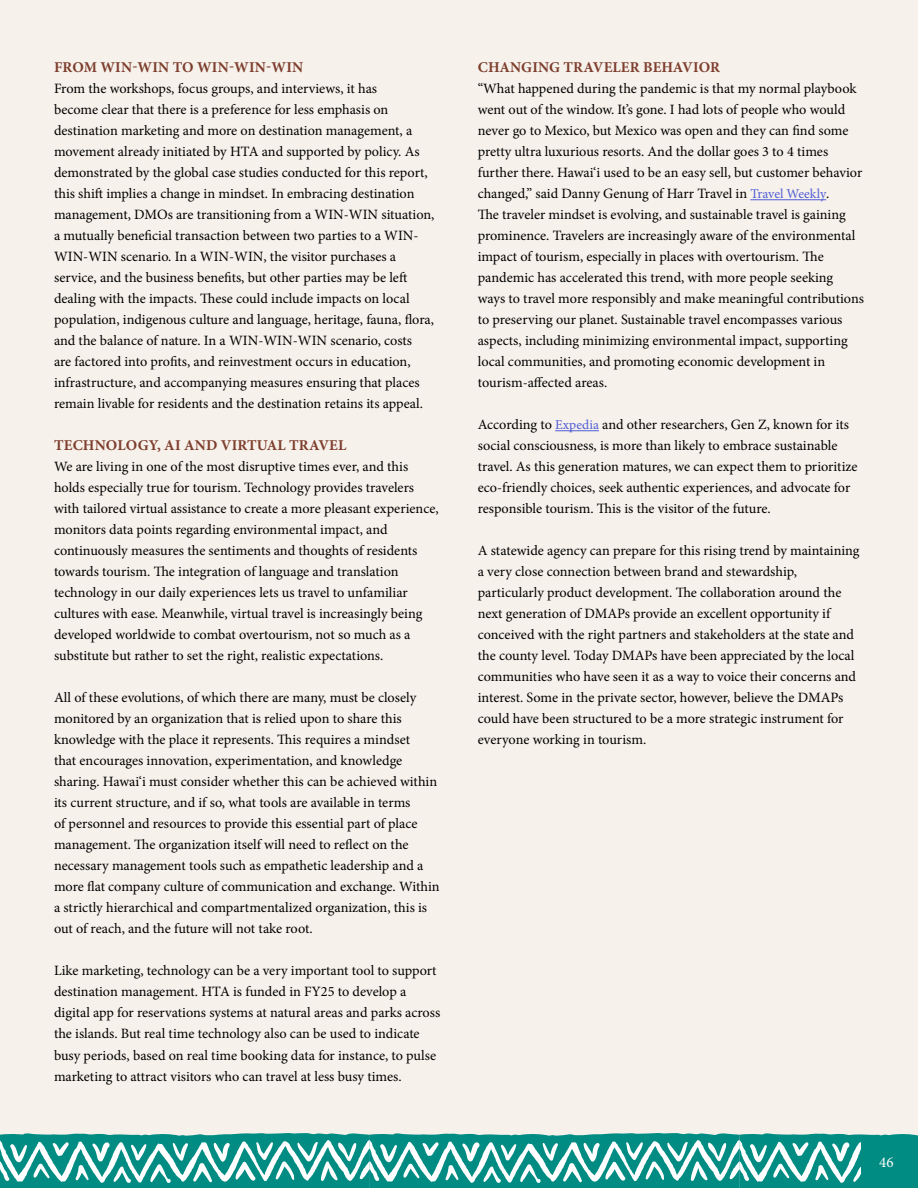
<style>
.page{position:relative;width:918px;height:1188px;background:#f6f1ea}
.page>*{position:absolute;margin:0;border:0;box-sizing:border-box;transform-origin:0 0}
.t1{font:700 15px "Minion Pro";letter-spacing:.01em;color:#7d3d2d}
.t2{font:15px "Minion Pro";color:#fff}
.t3{font:14.25px/21px "Minion Pro";color:#000}
.s1{font-size:13.5px;color:#4f5cd6}
</style>
<div class="page">
<hr style="left:750px;top:199px;width:76px;height:1px;background:#4f5cd6">
<hr style="left:555px;top:430px;width:44px;height:1px;background:#4f5cd6">
<svg style="left:0;top:1133px;width:918px;height:55px;background:#4bada6"></svg>
<div style="left:861px;top:1141px;width:57px;height:43px;background:#008c82"></div>
<p class="t1" style="left:54px;top:57px;width:251px">FROM WIN-WIN TO WIN-WIN-WIN</p>
<p class="t3" style="left:54px;top:78px;width:382px">From the workshops, focus groups, and interviews, it has<br>become clear that there is a preference for less emphasis on destination marketing and more on destination management, a movement already initiated by HTA and supported by policy. As demonstrated by the global case studies conducted for this report, this shif implies a change in mindset. In embracing destination management, DMOs are transitioning from a WIN-WIN situation, a mutually benefcial transaction between two parties to a WIN-WIN-WIN scenario. In a WIN-WIN, the visitor purchases a service, and the business benefts, but other parties may be lef dealing with the impacts. Tese could include impacts on local population, indigenous culture and language, heritage, fauna, fora, and the balance of nature. In a WIN-WIN-WIN scenario, costs<br>are factored into profts, and reinvestment occurs in education, infrastructure, and accompanying measures ensuring that places remain livable for residents and the destination retains its appeal.</p>
<p class="t1" style="left:54px;top:435px;width:294px">TECHNOLOGY, AI AND VIRTUAL TRAVEL</p>
<p class="t3" style="left:54px;top:456px;width:386px">We are living in one of the most disruptive times ever, and this holds especially true for tourism. Technology provides travelers with tailored virtual assistance to create a more pleasant experience, monitors data points regarding environmental impact, and continuously measures the sentiments and thoughts of residents towards tourism. Te integration of language and translation technology in our daily experiences lets us travel to unfamiliar cultures with ease. Meanwhile, virtual travel is increasingly being developed worldwide to combat overtourism, not so much as a substitute but rather to set the right, realistic expectations.</p>
<p class="t3" style="left:54px;top:687px;width:387px">All of these evolutions, of which there are many, must be closely monitored by an organization that is relied upon to share this knowledge with the place it represents. Tis requires a mindset<br>that encourages innovation, experimentation, and knowledge sharing. Hawai‘i must consider whether this can be achieved within its current structure, and if so, what tools are available in terms<br>of personnel and resources to provide this essential part of place management. Te organization itself will need to refect on the necessary management tools such as empathetic leadership and a more fat company culture of communication and exchange. Within a strictly hierarchical and compartmentalized organization, this is out of reach, and the future will not take root.</p>
<p class="t3" style="left:54px;top:961px;width:388px">Like marketing, technology can be a very important tool to support destination management. HTA is funded in FY25 to develop a digital app for reservations systems at natural areas and parks across the islands. But real time technology also can be used to indicate busy periods, based on real time booking data for instance, to pulse marketing to attract visitors who can travel at less busy times.</p>
<p class="t1" style="left:478px;top:57px;width:244px">CHANGING TRAVELER BEHAVIOR</p>
<p class="t3" style="left:478px;top:78px;width:388px">“What happened during the pandemic is that my normal playbook went out of the window. It’s gone. I had lots of people who would never go to Mexico, but Mexico was open and they can fnd some pretty ultra luxurious resorts. And the dollar goes 3 to 4 times further there. Hawai‘i used to be an easy sell, but customer behavior changed,” said Danny Genung of Harr Travel in <span class="s1">Travel Weekly</span>.<br>Te traveler mindset is evolving, and sustainable travel is gaining prominence. Travelers are increasingly aware of the environmental impact of tourism, especially in places with overtourism. Te pandemic has accelerated this trend, with more people seeking ways to travel more responsibly and make meaningful contributions to preserving our planet. Sustainable travel encompasses various aspects, including minimizing environmental impact, supporting local communities, and promoting economic development in tourism-afected areas.</p>
<p class="t3" style="left:478px;top:414px;width:381px">According to <span class="s1">Expedia</span> and other researchers, Gen Z, known for its social consciousness, is more than likely to embrace sustainable travel. As this generation matures, we can expect them to prioritize eco-friendly choices, seek authentic experiences, and advocate for responsible tourism. Tis is the visitor of the future.</p>
<p class="t3" style="left:478px;top:540px;width:383px">A statewide agency can prepare for this rising trend by maintaining a very close connection between brand and stewardship, particularly product development. Te collaboration around the next generation of DMAPs provide an excellent opportunity if conceived with the right partners and stakeholders at the state and the county level. Today DMAPs have been appreciated by the local communities who have seen it as a way to voice their concerns and interest. Some in the private sector, however, believe the DMAPs could have been structured to be a more strategic instrument for everyone working in tourism.</p>
<p class="t2" style="left:879px;top:1153px;width:16px">46</p>
</div>
